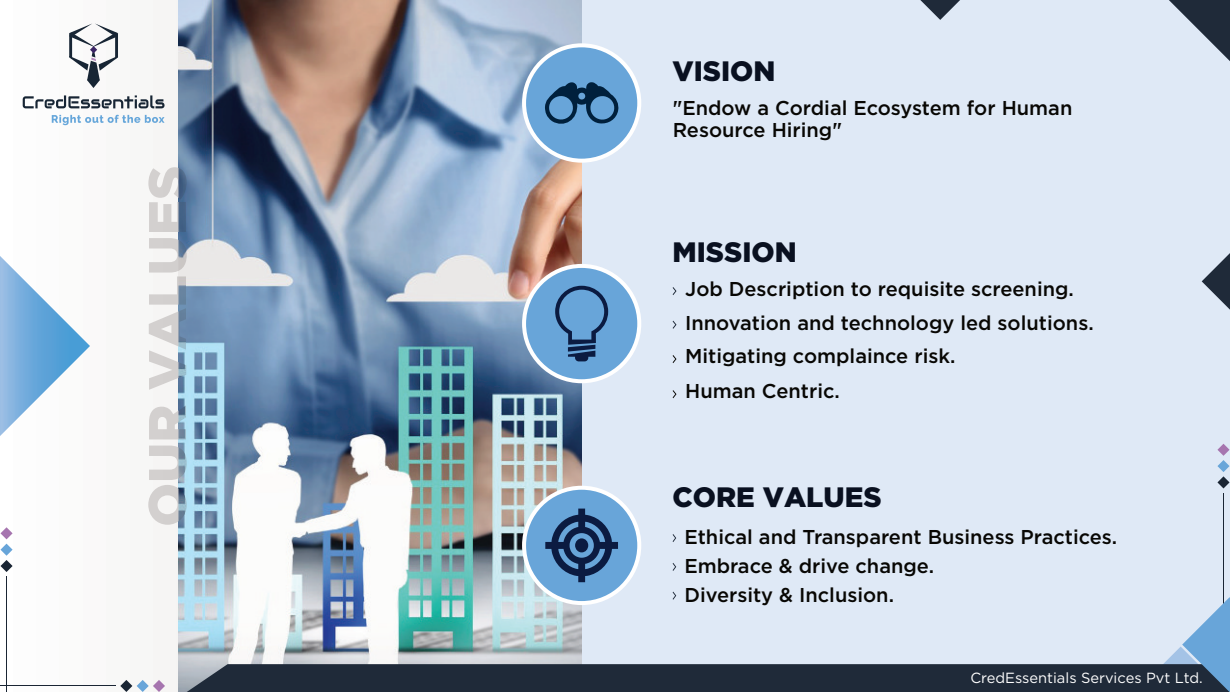
<style>
.page{position:relative;width:1230px;height:692px;background:#fff}
.page>*{position:absolute;margin:0;border:0;box-sizing:border-box;transform-origin:0 0}
.t1{font:900 28px "Gotham";color:#091020}
.t2{font:500 20px/34px "Gotham";color:#080704}
.t3{font:14.8px "Gotham";color:#fff}
</style>
<div class="page">
<div style="left:581px;top:0;width:648px;height:591px;background:#dfe9f6"></div>
<div style="left:1px;top:0;width:186px;height:691px;background:#faf9f9"></div>
<img style="left:178px;top:0;width:403px;height:691px">
<img style="left:0;top:256px;width:90px;height:180px">
<img style="left:148px;top:167px;width:39px;height:357px">
<svg style="left:880px;top:0;width:121px;height:20px;background:#bfc9d6"></svg>
<svg style="left:1201px;top:221px;width:29px;height:121px;background:#b3bdca"></svg>
<svg style="left:1169px;top:0;width:61px;height:68px;background:#8892a0"></svg>
<svg style="left:120px;top:680px;width:45px;height:11px"></svg>
<hr style="left:1px;top:685px;width:115px;height:1px;background:#1a2534">
<svg style="left:1px;top:527px;width:12px;height:44px"></svg>
<hr style="left:6px;top:576px;width:1px;height:115px;background:#1a2534">
<svg style="left:1217px;top:443px;width:12px;height:45px"></svg>
<hr style="left:1223px;top:492px;width:1px;height:116px;background:#1a2534">
<svg style="left:69px;top:23px;width:49px;height:65px"></svg>
<svg style="left:23px;top:95px;width:142px;height:13px"></svg>
<svg style="left:52px;top:115px;width:113px;height:10px"></svg>
<div style="left:522px;top:43px;width:119px;height:119px;background:#68a5d9;border:4px solid #fff;border-radius:50%"></div>
<svg style="left:545px;top:82px;width:74px;height:42px"></svg>
<svg style="left:672px;top:533px;width:4px;height:9px"></svg>
<svg style="left:672px;top:562px;width:4px;height:8px"></svg>
<svg style="left:187px;top:591px;width:1043px;height:100px;background:#9fadba"></svg>
<svg style="left:522px;top:485px;width:119px;height:119px;fill:#68a5d9"></svg>
<svg style="left:545px;top:508px;width:73px;height:74px;background:#426d9b"></svg>
<div style="left:575px;top:538px;width:13px;height:14px;background:#0b1b41;border-radius:50%"></div>
<svg style="left:672px;top:320px;width:4px;height:8px"></svg>
<svg style="left:672px;top:355px;width:4px;height:8px"></svg>
<svg style="left:672px;top:390px;width:4px;height:8px"></svg>
<svg style="left:672px;top:287px;width:4px;height:8px"></svg>
<div style="left:522px;top:264px;width:119px;height:119px;background:#68a5d9;border:4px solid #fff;border-radius:50%"></div>
<svg style="left:555px;top:285px;width:53px;height:76px"></svg>
<h1 class="t1" style="left:672px;top:59px;width:105px">VISION</h1>
<p class="t2" style="left:673px;top:97px;width:401px;line-height:21.6px">"Endow a Cordial Ecosystem for Human<br>Resource Hiring"</p>
<h1 class="t1" style="left:672px;top:240px;width:126px">MISSION</h1>
<p class="t2" style="left:685px;top:271px;width:410px">Job Description to requisite screening.<br>Innovation and technology led solutions.<br>Mitigating complaince risk.<br>Human Centric.</p>
<h1 class="t1" style="left:672px;top:484px;width:211px">CORE VALUES</h1>
<p class="t2" style="left:684px;top:522px;width:434px;line-height:28.8px">Ethical and Transparent Business Practices.<br>Embrace &amp; drive change.<br>Diversity &amp; Inclusion.</p>
<p class="t3" style="left:970px;top:671px;width:234px">CredEssentials Services Pvt Ltd.</p>
</div>
